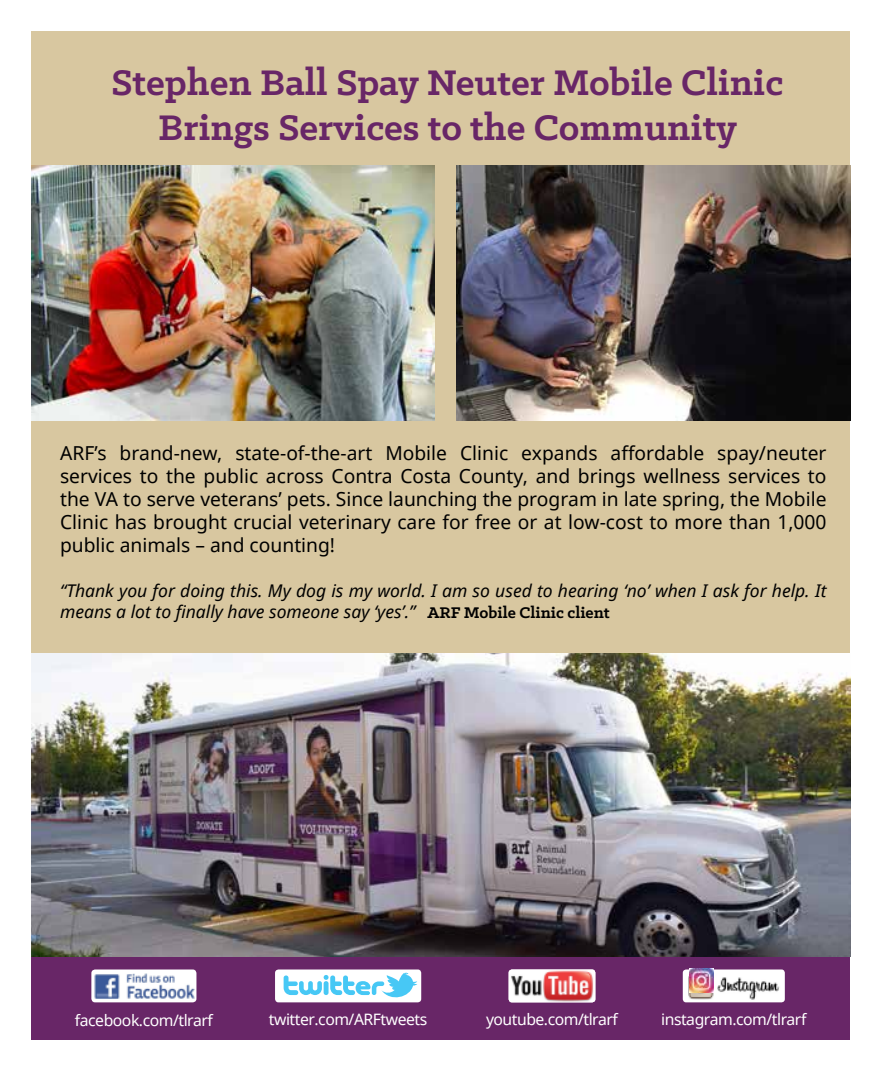
<style>
.page{position:relative;width:882px;height:1071px;background:#fff}
.page>*{position:absolute;margin:0;border:0;box-sizing:border-box;transform-origin:0 0}
.t1{font:700 40.25px/45.5px "Klinic Slab";color:#682667;text-align:center}
.t2{font:19.25px/23.1px "Noto Sans";color:#000;text-align:justify}
.t3{font:italic 17.5px/21px "Noto Sans";color:#000}
.t4{font:15.75px "Noto Sans";letter-spacing:-.03em;color:#fff}
.s1{font-family:"Klinic Slab";font-weight:700;font-style:normal}
</style>
<div class="page">
<div style="left:32px;top:32px;width:818px;height:1008px;background:#d8c7a0"></div>
<div style="left:32px;top:956px;width:818px;height:84px;background:#682667"></div>
<div style="left:275px;top:970px;width:146px;height:32px;background:#fff;border-radius:3px"></div>
<svg style="left:284px;top:973px;width:133px;height:25px"></svg>
<img style="left:509px;top:970px;width:86px;height:32px">
<div style="left:91px;top:970px;width:105px;height:32px;background:#fff;border-radius:4px"></div>
<img style="left:94px;top:973px;width:101px;height:26px">
<img style="left:683px;top:970px;width:102px;height:32px">
<img style="left:32px;top:654px;width:818px;height:302px">
<img style="left:689px;top:968px;width:25px;height:25px">
<img style="left:456px;top:166px;width:394px;height:255px">
<img style="left:32px;top:166px;width:402px;height:255px">
<h1 class="t1" style="left:111px;top:58px;width:673px">Stephen Ball Spay Neuter Mobile Clinic<br>Brings Services to the Community</h1>
<p class="t2" style="left:60px;top:441px;width:768px">ARF’s brand-new, state-of-the-art Mobile Clinic expands affordable spay/neuter services to the public across Contra Costa County, and brings wellness services to the VA to serve veterans’ pets. Since launching the program in late spring, the Mobile Clinic has brought crucial veterinary care for free or at low-cost to more than 1,000 public animals – and counting!</p>
<p class="t3" style="left:60px;top:579px;width:768px">“Thank you for doing this. My dog is my world. I am so used to hearing ‘no’ when I ask for help. It means a lot to finally have someone say ‘yes’.” <span class="s1">ARF Mobile Clinic client</span></p>
<p class="t4" style="left:75px;top:1009px;width:140px">facebook.com/tlrarf</p>
<p class="t4" style="left:269px;top:1009px;width:160px">twitter.com/ARFtweets</p>
<p class="t4" style="left:486px;top:1009px;width:134px">youtube.com/tlrarf</p>
<p class="t4" style="left:661px;top:1009px;width:147px">instagram.com/tlrarf</p>
</div>
